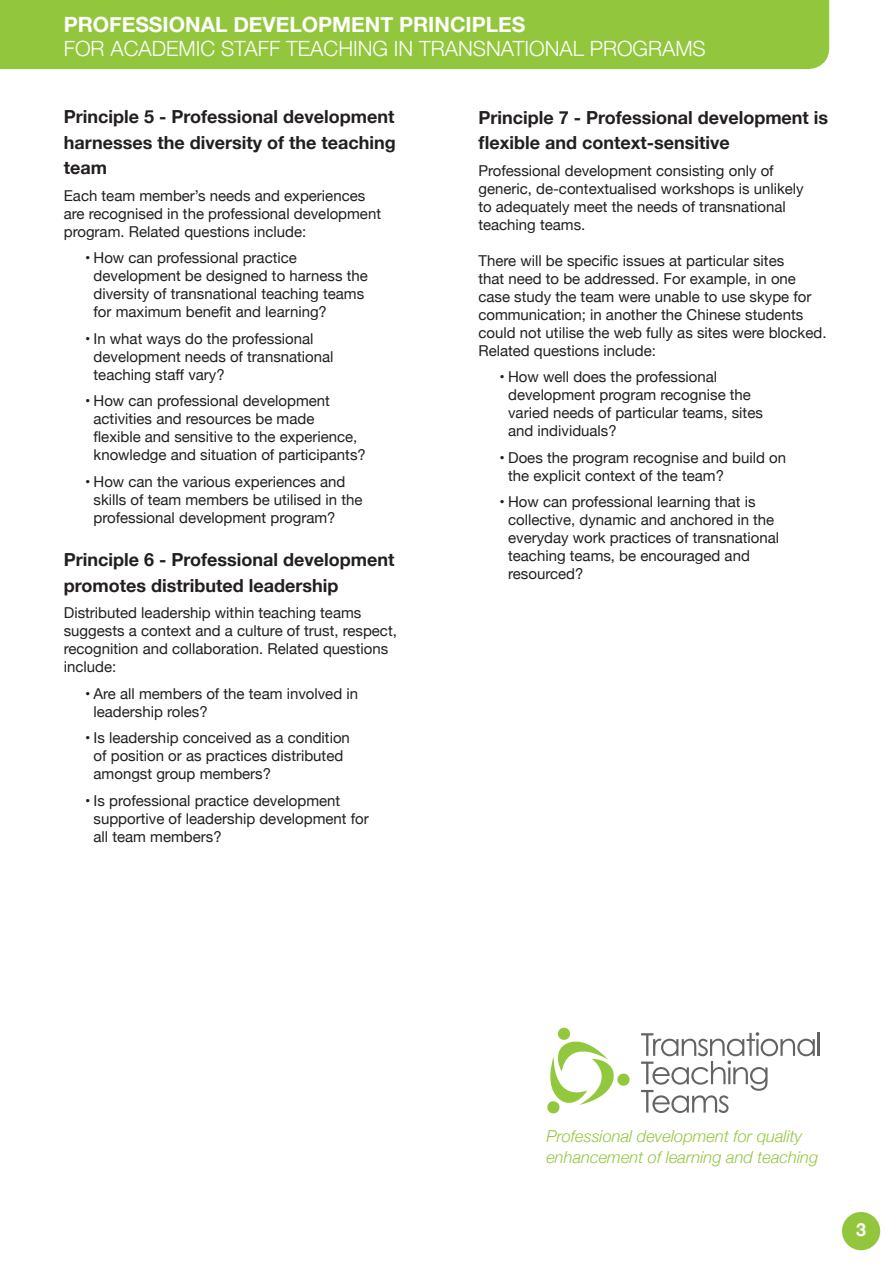
<style>
.page{position:relative;width:893px;height:1263px;background:#fff}
.page>*{position:absolute;margin:0;border:0;box-sizing:border-box;transform-origin:0 0}
.Content{font:300 21px "Helvetica Neue";color:#fff}
.Content-2{font:700 21px "Helvetica Neue";color:#fff}
.Subheadings{font:700 18px/25.5px "Helvetica Neue";color:#231f20}
.t1{font:700 18px "Helvetica Neue";color:#fff}
.Subheading{font:italic 300 16.5px/21px "Helvetica Neue";color:#92c73d}
.Content-3{font:15px/18px "Helvetica Neue";color:#231f20}
</style>
<div class="page">
<div style="left:842px;top:1212px;width:38px;height:38px;background:#92c73d;border-radius:50%"></div>
<div style="left:0;top:0;width:829px;height:69px;background:#92c73d"></div>
<div style="left:558px;top:1028px;width:12px;height:12px;background:#92c83e;border-radius:50%"></div>
<svg style="left:547px;top:1039px;width:83px;height:75px"></svg>
<hr style="left:818px;top:1033px;width:2px;height:23px;background:#656263">
<svg style="left:641px;top:1032px;width:174px;height:81px"></svg>
<p class="Content-2" style="left:64px;top:8px;width:463px">PROFESSIONAL DEVELOPMENT PRINCIPLES</p>
<p class="Content" style="left:64px;top:32px;width:644px">FOR ACADEMIC STAFF TEACHING IN TRANSNATIONAL PROGRAMS</p>
<p class="Subheadings" style="left:64px;top:104px;width:334px;text-align:justify">Principle 5 - Professional development harnesses the diversity of the teaching team</p>
<p class="Content-3" style="left:64px;top:187px;width:319px">Each team member’s needs and experiences are recognised in the professional development program. Related questions include:</p>
<p class="Content-3" style="left:94px;top:250px;width:276px;text-indent:-9px">• How can professional practice development be designed to harness the diversity of transnational teaching teams for maximum benefit and learning?</p>
<p class="Content-3" style="left:94px;top:330px;width:242px;text-indent:-9px">• In what ways do the professional development needs of transnational teaching staff vary?</p>
<p class="Content-3" style="left:94px;top:393px;width:274px;text-indent:-9px">• How can professional development activities and resources be made<br>flexible and sensitive to the experience, knowledge and situation of participants?</p>
<p class="Content-3" style="left:94px;top:473px;width:270px;text-indent:-9px">• How can the various experiences and skills of team members be utilised in the professional development program?</p>
<p class="Subheadings" style="left:64px;top:547px;width:332px">Principle 6 - Professional development promotes distributed leadership</p>
<p class="Content-3" style="left:64px;top:605px;width:335px">Distributed leadership within teaching teams suggests a context and a culture of trust, respect, recognition and collaboration. Related questions include:</p>
<p class="Content-3" style="left:94px;top:685px;width:266px;text-indent:-9px">• Are all members of the team involved in leadership roles?</p>
<p class="Content-3" style="left:94px;top:730px;width:258px;text-indent:-9px">• Is leadership conceived as a condition of position or as practices distributed amongst group members?</p>
<p class="Content-3" style="left:94px;top:792px;width:277px;text-indent:-9px">• Is professional practice development supportive of leadership development for all team members?</p>
<p class="Subheadings" style="left:478px;top:105px;width:351px">Principle 7 - Professional development is flexible and context-sensitive</p>
<p class="Content-3" style="left:478px;top:162px;width:327px">Professional development consisting only of generic, de-contextualised workshops is unlikely to adequately meet the needs of transnational teaching teams.</p>
<p class="Content-3" style="left:478px;top:252px;width:350px">There will be specific issues at particular sites<br>that need to be addressed. For example, in one case study the team were unable to use skype for communication; in another the Chinese students could not utilise the web fully as sites were blocked.<br>Related questions include:</p>
<p class="Content-3" style="left:508px;top:369px;width:256px;text-indent:-9px">• How well does the professional development program recognise the varied needs of particular teams, sites and individuals?</p>
<p class="Content-3" style="left:508px;top:449px;width:279px;text-indent:-9px">• Does the program recognise and build on the explicit context of the team?</p>
<p class="Content-3" style="left:508px;top:494px;width:273px;text-indent:-9px">• How can professional learning that is collective, dynamic and anchored in the everyday work practices of transnational teaching teams, be encouraged and resourced?</p>
<p class="Subheading" style="left:546px;top:1125px;width:273px">Professional development for quality enhancement of learning and teaching</p>
<p class="t1" style="left:856px;top:1215px;width:12px">3</p>
</div>
